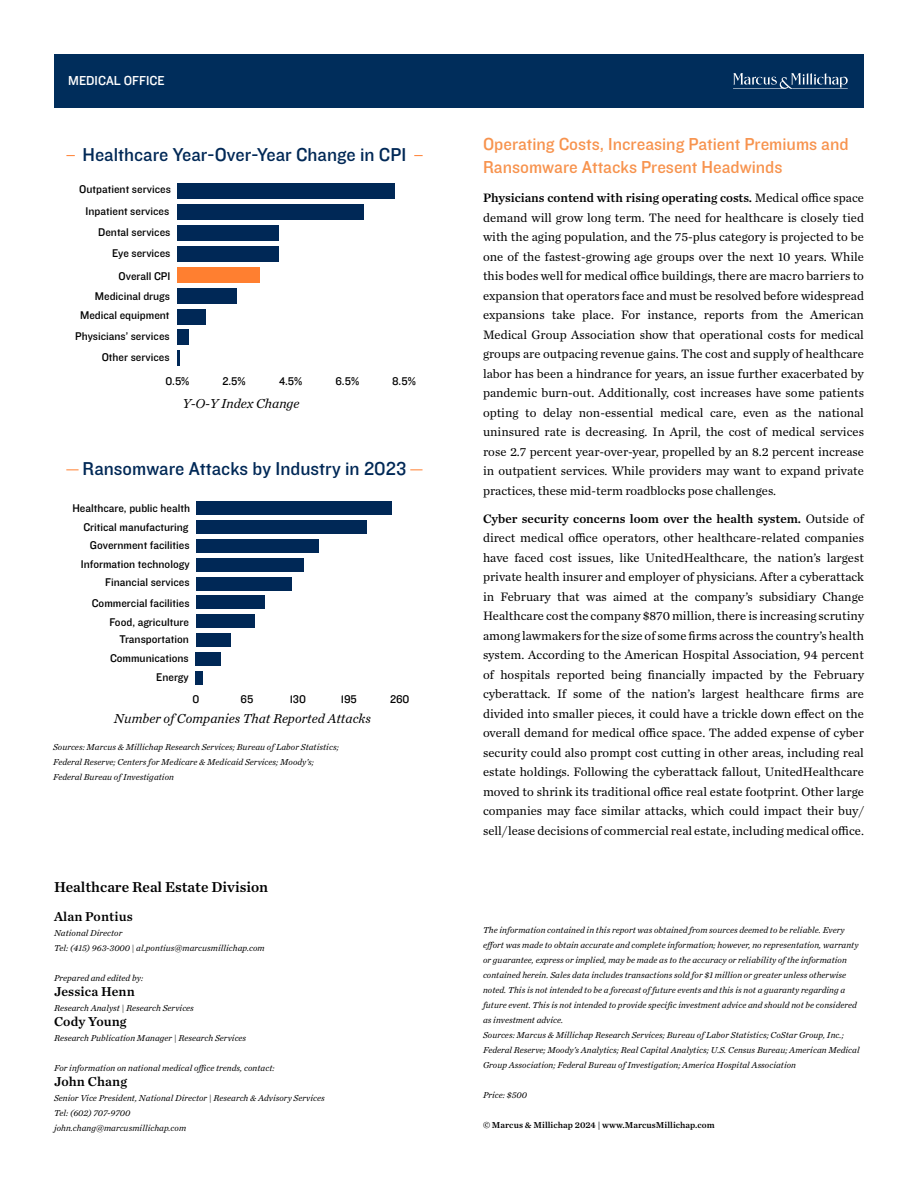
<style>
.page{position:relative;width:918px;height:1188px;background:#fff}
.page>*{position:absolute;margin:0;border:0;box-sizing:border-box;transform-origin:0 0}
.t1{font:19.35px "Knockout 31 Junior Middlewt";color:#002856}
.t2{font:18px/22.5px "Knockout 31 Junior Middlewt";color:#f7934e}
.t3{font:15px "Chronicle Text G1 Semi";color:#000}
.t4{font:italic 13.5px "Chronicle Text G1";color:#000}
.t5{font:13.5px "Chronicle Text G1 Semi";letter-spacing:.005em;color:#000}
.t6{font:13.5px "Knockout 31 Junior Middlewt";color:#fff}
.t7{font:12.75px/19.5px "Chronicle Text G1";color:#000;text-align:justify}
.t8{font:12.75px "Chronicle Text G1 Semi";color:#000}
.t9{font:11.55px/21.3px "Knockout 31 Junior Middlewt";color:#000;text-align:right}
.t10{font:italic 9px/15px "Chronicle Text G1";letter-spacing:.005em;color:#000}
.t11{font:9px "Chronicle Text G1 Semi";letter-spacing:.005em;color:#000}
.s1{font-family:"Chronicle Text G1"}
</style>
<div class="page">
<div style="left:54px;top:54px;width:810px;height:54px;background:#002d5b"></div>
<svg style="left:733px;top:73px;width:115px;height:16px"></svg>
<div style="left:177px;top:184px;width:218px;height:15px;background:#002856"></div>
<div style="left:177px;top:205px;width:187px;height:15px;background:#002856"></div>
<div style="left:177px;top:225px;width:102px;height:16px;background:#002856"></div>
<div style="left:177px;top:246px;width:102px;height:15px;background:#002856"></div>
<div style="left:177px;top:267px;width:83px;height:15px;background:#ff7f30"></div>
<div style="left:177px;top:288px;width:60px;height:15px;background:#002856"></div>
<div style="left:177px;top:309px;width:29px;height:15px;background:#002856"></div>
<div style="left:177px;top:330px;width:12px;height:15px;background:#002856"></div>
<hr style="left:177px;top:351px;width:3px;height:15px;background:#002856">
<div style="left:196px;top:502px;width:195px;height:13px;background:#002856"></div>
<div style="left:196px;top:520px;width:171px;height:14px;background:#002856"></div>
<div style="left:196px;top:539px;width:122px;height:14px;background:#002856"></div>
<div style="left:196px;top:558px;width:107px;height:14px;background:#002856"></div>
<div style="left:196px;top:577px;width:96px;height:13px;background:#002856"></div>
<div style="left:196px;top:596px;width:68px;height:13px;background:#002856"></div>
<div style="left:196px;top:614px;width:59px;height:14px;background:#002856"></div>
<div style="left:196px;top:633px;width:34px;height:14px;background:#002856"></div>
<div style="left:196px;top:652px;width:25px;height:14px;background:#002856"></div>
<div style="left:196px;top:671px;width:7px;height:13px;background:#002856"></div>
<svg style="left:410px;top:469px;width:13px;height:1px"></svg>
<svg style="left:66px;top:469px;width:13px;height:1px"></svg>
<p class="t6" style="left:68px;top:72px;width:98px">MEDICAL OFFICE</p>
<h1 class="t1" style="left:83px;top:141px;width:325px">Healthcare Year-Over-Year Change in CPI</h1>
<p class="t9" style="left:79px;top:178px;width:93px">Outpatient services<br>Inpatient services<br>Dental services<br>Eye services</p>
<p class="t9" style="left:95px;top:265px;width:77px;line-height:20.4px">Overall CPI<br>Medicinal drugs</p>
<p class="t9" style="left:75px;top:304px;width:96px">Medical equipment<br>Physicians’ services<br>Other services</p>
<p class="t9" style="left:165px;top:370px;width:26px">0.5%</p>
<p class="t9" style="left:222px;top:370px;width:25px">2.5%</p>
<p class="t9" style="left:279px;top:370px;width:25px">4.5%</p>
<p class="t9" style="left:335px;top:370px;width:25px">6.5%</p>
<p class="t9" style="left:392px;top:370px;width:25px">8.5%</p>
<p class="t4" style="left:182px;top:393px;width:119px">Y-O-Y Index Change</p>
<h1 class="t1" style="left:83px;top:456px;width:325px">Ransomware Attacks by Industry in 2023</h1>
<p class="t9" style="left:72px;top:497px;width:119px;line-height:19.8px">Healthcare, public health<br>Critical manufacturing</p>
<p class="t9" style="left:81px;top:535px;width:110px;line-height:18.8px">Government facilities<br>Information technology<br>Financial services</p>
<p class="t9" style="left:92px;top:593px;width:99px;line-height:19.4px">Commercial facilities<br>Food, agriculture</p>
<p class="t9" style="left:110px;top:629px;width:80px;line-height:18.9px">Transportation<br>Communications<br>Energy</p>
<p class="t9" style="left:192px;top:688px;width:8px">0</p>
<p class="t9" style="left:241px;top:688px;width:14px">65</p>
<p class="t9" style="left:290px;top:688px;width:18px">130</p>
<p class="t9" style="left:341px;top:688px;width:18px">195</p>
<p class="t9" style="left:390px;top:688px;width:21px">260</p>
<p class="t4" style="left:114px;top:709px;width:259px">Number of Companies That Reported Attacks</p>
<p class="t10" style="left:53px;top:739px;width:287px">Sources: Marcus &amp; Millichap Research Services; Bureau of Labor Statistics;<br>Federal Reserve; Centers for Medicare &amp; Medicaid Services; Moody’s;<br>Federal Bureau of Investigation</p>
<p class="t3" style="left:54px;top:875px;width:216px">Healthcare Real Estate Division</p>
<p class="t5" style="left:54px;top:906px;width:80px">Alan Pontius</p>
<p class="t10" style="left:54px;top:925px;width:212px">National Director<br>Tel: (415) 963-3000 | al.pontius@marcusmillichap.com</p>
<p class="t10" style="left:54px;top:970px;width:91px">Prepared and edited by:</p>
<p class="t5" style="left:54px;top:981px;width:82px">Jessica Henn</p>
<p class="t10" style="left:54px;top:1000px;width:141px">Research Analyst | Research Services</p>
<p class="t5" style="left:54px;top:1011px;width:74px">Cody Young</p>
<p class="t10" style="left:54px;top:1030px;width:194px">Research Publication Manager | Research Services</p>
<p class="t10" style="left:54px;top:1060px;width:222px">For information on national medical office trends, contact:</p>
<p class="t5" style="left:54px;top:1071px;width:74px">John Chang</p>
<p class="t10" style="left:54px;top:1090px;width:272px">Senior Vice President, National Director | Research &amp; Advisory Services<br>Tel: (602) 707-9700<br>john.chang@marcusmillichap.com</p>
<h2 class="t2" style="left:483px;top:132px;width:367px">Operating Costs, Increasing Patient Premiums and<br>Ransomware Attacks Present Headwinds</h2>
<p class="t8" style="left:483px;top:188px;width:382px">Physicians contend with rising operating costs. <span class="s1">Medical office space</span></p>
<p class="t7" style="left:483px;top:207px;width:383px">demand will grow long term. The need for healthcare is closely tied with the aging population, and the 75-plus category is projected to be one of the fastest-growing age groups over the next 10 years. While this bodes well for medical office buildings, there are macro barriers to expansion that operators face and must be resolved before widespread expansions take place. For instance, reports from the American Medical Group Association show that operational costs for medical groups are outpacing revenue gains. The cost and supply of healthcare labor has been a hindrance for years, an issue further exacerbated by pandemic burn-out. Additionally, cost increases have some patients opting to delay non-essential medical care, even as the national uninsured rate is decreasing. In April, the cost of medical services rose 2.7 percent year-over-year, propelled by an 8.2 percent increase in outpatient services. While providers may want to expand private practices, these mid-term roadblocks pose challenges.</p>
<p class="t8" style="left:483px;top:509px;width:382px">Cyber security concerns loom over the health system. <span class="s1">Outside of</span></p>
<p class="t7" style="left:483px;top:528px;width:383px">direct medical office operators, other healthcare-related companies have faced cost issues, like UnitedHealthcare, the nation’s largest private health insurer and employer of physicians. After a cyberattack in February that was aimed at the company’s subsidiary Change Healthcare cost the company $870 million, there is increasing scrutiny among lawmakers for the size of some firms across the country’s health system. According to the American Hospital Association, 94 percent of hospitals reported being financially impacted by the February cyberattack. If some of the nation’s largest healthcare firms are divided into smaller pieces, it could have a trickle down effect on the overall demand for medical office space. The added expense of cyber security could also prompt cost cutting in other areas, including real estate holdings. Following the cyberattack fallout, UnitedHealthcare moved to shrink its traditional office real estate footprint. Other large companies may face similar attacks, which could impact their buy/ sell/lease decisions of commercial real estate, including medical office.</p>
<p class="t10" style="left:483px;top:922px;width:378px">The information contained in this report was obtained from sources deemed to be reliable. Every effort was made to obtain accurate and complete information; however, no representation, warranty or guarantee, express or implied, may be made as to the accuracy or reliability of the information contained herein. Sales data includes transactions sold for $1 million or greater unless otherwise noted. This is not intended to be a forecast of future events and this is not a guaranty regarding a future event. This is not intended to provide specific investment advice and should not be considered as investment advice.<br>Sources: Marcus &amp; Millichap Research Services; Bureau of Labor Statistics; CoStar Group, Inc.; Federal Reserve; Moody’s Analytics; Real Capital Analytics; U.S. Census Bureau; American Medical Group Association; Federal Bureau of Investigation; America Hospital Association</p>
<p class="t10" style="left:483px;top:1087px;width:45px">Price: $500</p>
<p class="t11" style="left:483px;top:1118px;width:233px">© Marcus &amp; Millichap 2024 | www.MarcusMillichap.com</p>
</div>
